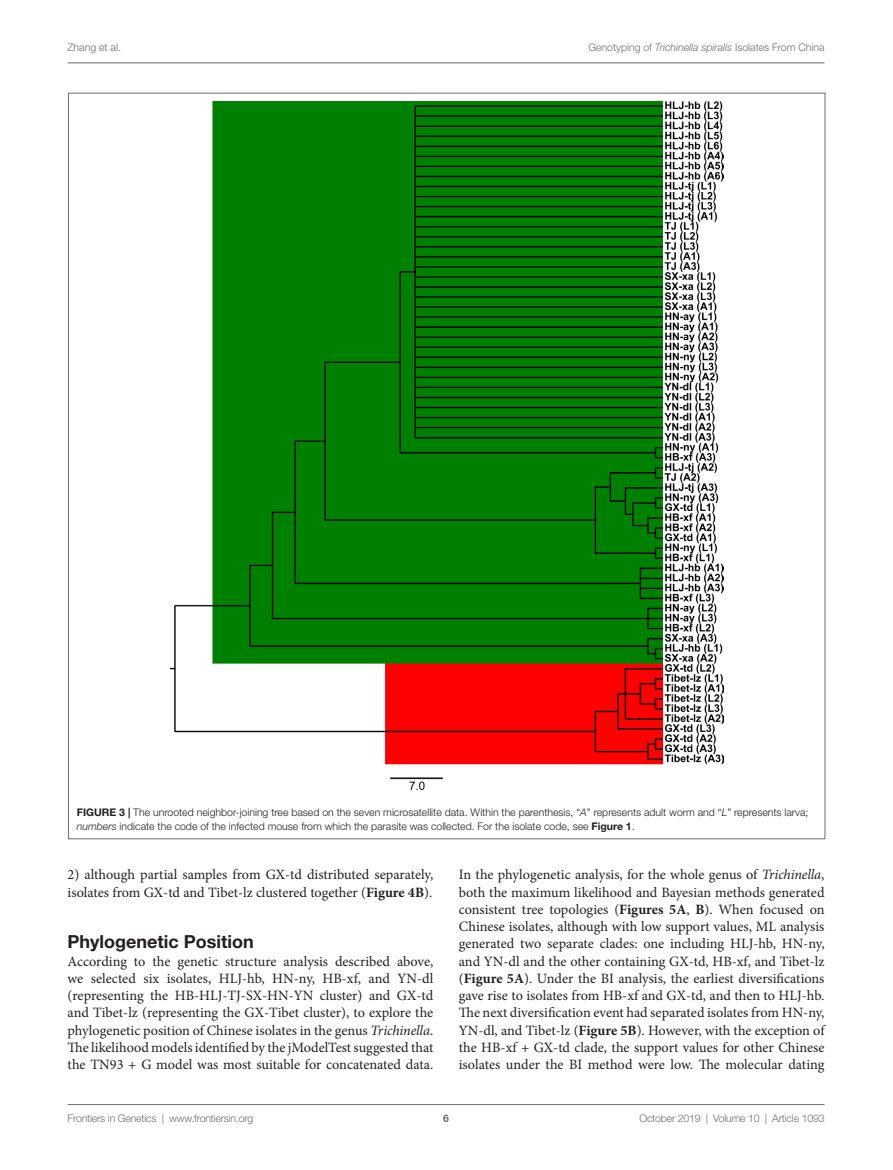
<style>
.page{position:relative;width:893px;height:1170px;background:#fff}
.page>*{position:absolute;margin:0;border:0;box-sizing:border-box;transform-origin:0 0}
._2{font:700 18px "Helvetica Neue LT Std";color:#231f20}
.T1{font:14.25px/17.2px "Minion Pro MTC";letter-spacing:-.005em;color:#231f20;text-align:justify}
.FC{font:300 10.5px/14.2px "Helvetica Neue LT Std";color:#231f20}
.t1{font:300 10.5px "Helvetica Neue LT Std";letter-spacing:-.015em;color:#6c6d70}
.t2{font:700 10.5px "Helvetica Neue LT Std";color:#6c6d70}
.s1{font-style:italic}
.s2{font-weight:700}
.s3{font-family:"Minion Pro";font-weight:700}
</style>
<div class="page">
<hr style="left:68px;top:63px;width:756px;height:1px;background:#6c6d70">
<hr style="left:68px;top:1104px;width:756px;height:1px;background:#6c6d70">
<img style="left:170px;top:102px;width:553px;height:687px">
<p class="t1" style="left:68px;top:41px;width:55px">Zhang et al.</p>
<p class="t1" style="left:588px;top:41px;width:238px">Genotyping of <span class="s1">Trichinella spiralis</span> Isolates From China</p>
<p class="FC" style="left:77px;top:805px;width:733px"><span class="s2">FIGURE 3 |</span> The unrooted neighbor-joining tree based on the seven microsatellite data. Within the parenthesis, “<span class="s1">A</span>” represents adult worm and “<span class="s1">L</span>” represents larva; <span class="s1">numbers</span> indicate the code of the infected mouse from which the parasite was collected. For the isolate code, see <span class="s2">Figure 1</span>.</p>
<p class="T1" style="left:68px;top:866px;width:367px">2) although partial samples from GX-td distributed separately, isolates from GX-td and Tibet-lz clustered together (<span class="s3">Figure 4B</span>).</p>
<p class="_2" style="left:68px;top:930px;width:188px">Phylogenetic Position</p>
<p class="T1" style="left:68px;top:952px;width:367px">According to the genetic structure analysis described above, we selected six isolates, HLJ-hb, HN-ny, HB-xf, and YN-dl (representing the HB-HLJ-TJ-SX-HN-YN cluster) and GX-td and Tibet-lz (representing the GX-Tibet cluster), to explore the phylogenetic position of Chinese isolates in the genus <span class="s1">Trichinella</span>.<br>The likelihood models identified by the jModelTest suggested that the TN93 + G model was most suitable for concatenated data.</p>
<p class="T1" style="left:459px;top:866px;width:367px">In the phylogenetic analysis, for the whole genus of <span class="s1">Trichinella</span>, both the maximum likelihood and Bayesian methods generated consistent tree topologies (<span class="s3">Figures 5A</span>, <span class="s3">B</span>). When focused on Chinese isolates, although with low support values, ML analysis generated two separate clades: one including HLJ-hb, HN-ny, and YN-dl and the other containing GX-td, HB-xf, and Tibet-lz (<span class="s3">Figure 5A</span>). Under the BI analysis, the earliest diversifications gave rise to isolates from HB-xf and GX-td, and then to HLJ-hb.<br>The next diversification event had separated isolates from HN-ny, YN-dl, and Tibet-lz (<span class="s3">Figure 5B</span>). However, with the exception of the HB-xf + GX-td clade, the support values for other Chinese isolates under the BI method were low. The molecular dating</p>
<p class="t1" style="left:68px;top:1111px;width:187px">Frontiers in Genetics | www.frontiersin.org</p>
<p class="t1" style="left:639px;top:1111px;width:187px">October 2019 | Volume 10 | Article 1093</p>
<p class="t2" style="left:443px;top:1111px;width:7px">6</p>
</div>
